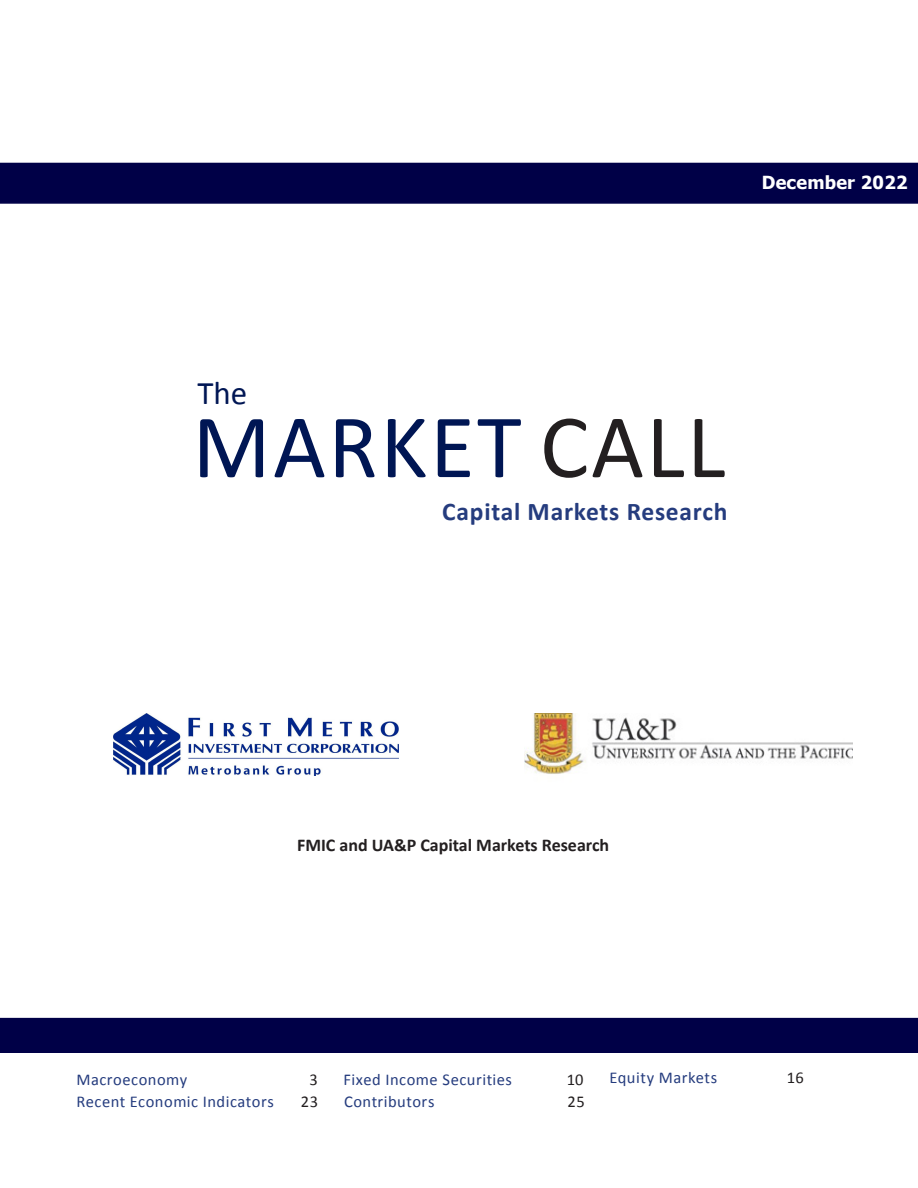
<style>
.page{position:relative;width:918px;height:1188px;background:#fff}
.page>*{position:absolute;margin:0;border:0;box-sizing:border-box;transform-origin:0 0}
.Article_Title{font:91.5px "Calibri";letter-spacing:.025em;color:#001654}
.Article_Title-2{font:33px "Calibri";color:#001654}
.Source{font:700 25.5px "Calibri";letter-spacing:.03em;color:#253c7e}
.Subhead{font:700 18px "Calibri";color:#231f20}
.t1{font:700 18px "Tahoma";letter-spacing:.015em;color:#fff}
.t2{font:16.5px "Calibri";letter-spacing:.03em;color:#253c7e}
.t3{font:16.5px "Calibri";letter-spacing:.02em;color:#231f20}
.s1{color:#231f20}
</style>
<div class="page">
<svg style="left:0;top:198px;width:918px;height:6px;background:#0d0d50"></svg>
<div style="left:2px;top:164px;width:914px;height:32px;background:#000047"></div>
<div style="left:0;top:163px;width:918px;height:35px;border:3px solid #000047"></div>
<div style="left:2px;top:1019px;width:914px;height:33px;background:#000047"></div>
<div style="left:0;top:1018px;width:918px;height:35px;border:3px solid #000047"></div>
<img style="left:525px;top:714px;width:328px;height:60px">
<img style="left:114px;top:714px;width:285px;height:62px">
<p class="t1" style="left:762px;top:170px;width:147px">December 2022</p>
<p class="Article_Title-2" style="left:198px;top:372px;width:51px">The</p>
<p class="Article_Title" style="left:192px;top:390px;width:534px">MARKET <span class="s1">CALL</span></p>
<p class="Source" style="left:442px;top:493px;width:287px">Capital Markets Research</p>
<p class="Subhead" style="left:297px;top:832px;width:314px">FMIC and UA&amp;P Capital Markets Research</p>
<p class="t2" style="left:76px;top:1069px;width:112px">Macroeconomy</p>
<p class="t3" style="left:309px;top:1069px;width:10px">3</p>
<p class="t2" style="left:344px;top:1069px;width:170px">Fixed Income Securities</p>
<p class="t3" style="left:567px;top:1069px;width:18px">10</p>
<p class="t2" style="left:610px;top:1068px;width:109px">Equity Markets</p>
<p class="t3" style="left:787px;top:1068px;width:18px">16</p>
<p class="t2" style="left:76px;top:1092px;width:199px">Recent Economic Indicators</p>
<p class="t3" style="left:301px;top:1092px;width:19px">23</p>
<p class="t2" style="left:344px;top:1092px;width:92px">Contributors</p>
<p class="t3" style="left:568px;top:1092px;width:19px">25</p>
</div>
